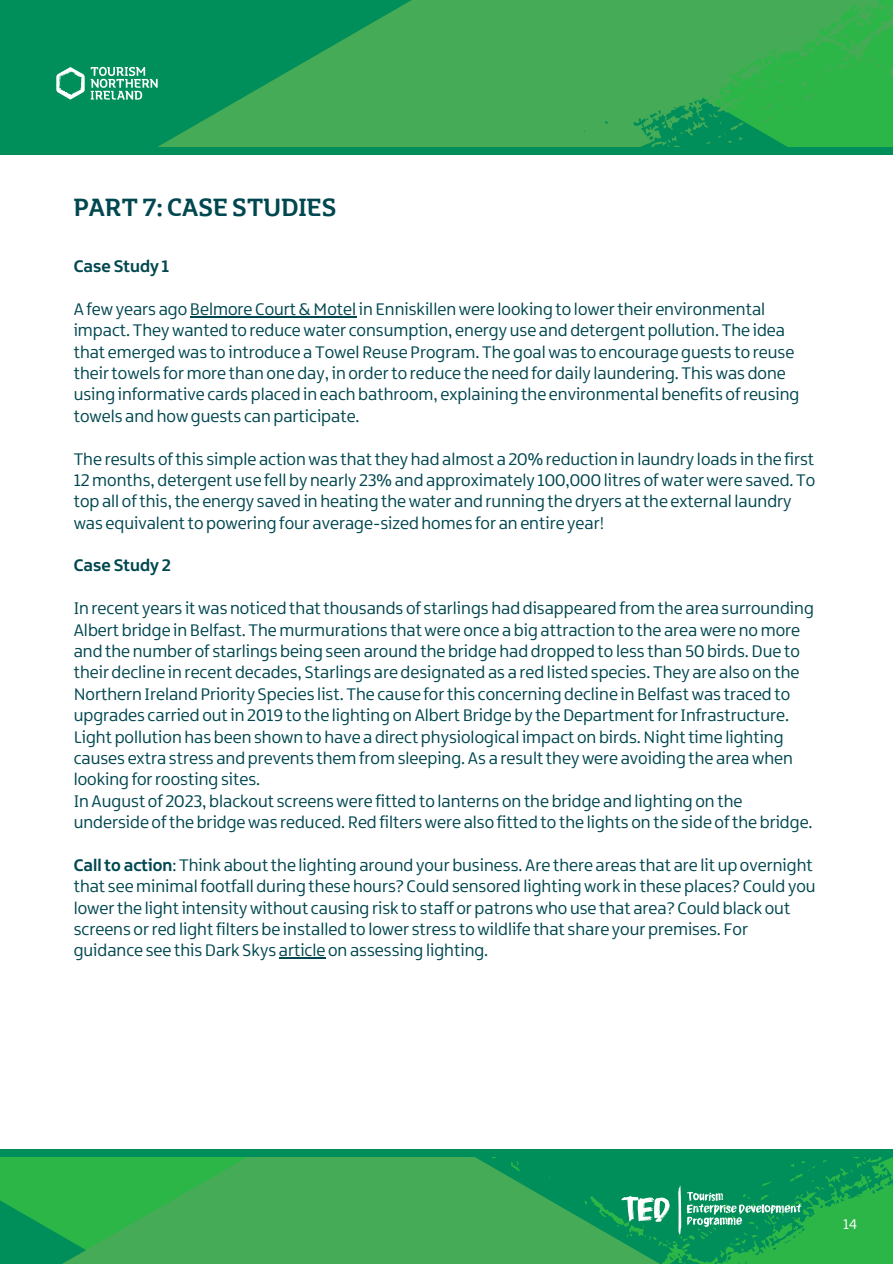
<style>
.page{position:relative;width:893px;height:1264px;background:#fff}
.page>*{position:absolute;margin:0;border:0;box-sizing:border-box;transform-origin:0 0}
.t1{font:27px "Northern Ireland Headline";color:#004750}
.t2{font:18px/21.3px "Northern Ireland";color:#004750}
.t3{font:700 18px "Northern Ireland";color:#004750}
.t4{font:15px "Northern Ireland";color:#fff}
.s1{font-weight:700}
</style>
<div class="page">
<div style="left:0;top:0;width:892px;height:147px;background:#008e5a"></div>
<svg style="left:80px;top:0;width:812px;height:155px;fill:#45ab56"></svg>
<div style="left:0;top:147px;width:892px;height:7px;background:#008e5a"></div>
<svg style="left:91px;top:67px;width:67px;height:33px"></svg>
<svg style="left:56px;top:67px;width:29px;height:33px"></svg>
<svg style="left:0;top:1149px;width:892px;height:114px;background:#2ba556"></svg>
<hr style="left:190px;top:316px;width:166px;height:1px;background:#004750">
<hr style="left:279px;top:957px;width:46px;height:1px;background:#004750">
<h1 class="t1" style="left:74px;top:195px;width:264px">PART7: CASE STUDIES</h1>
<p class="t3" style="left:74px;top:258px;width:97px">Case Study 1</p>
<p class="t2" style="left:74px;top:299px;width:727px">A fewyears ago Belmore Court&amp;Motel in Enniskillenwere looking to lowertheir environmental impact. Theywanted to reducewater consumption, energy use and detergent pollution. The idea that emergedwas to introduce a Towel Reuse Program. The goalwas to encourage guests to reuse theirtowels for more than one day, in orderto reduce the need for daily laundering. Thiswas done using informative cards placed in each bathroom, explaining the environmental benefits ofreusing towels and howguests can participate.</p>
<p class="t2" style="left:74px;top:449px;width:743px">The results ofthis simple actionwas thatthey had almost a 20% reduction in laundry loads in the first 12 months, detergent use fell by nearly 23% and approximately 100,000 litres ofwaterwere saved. To top all ofthis,the energy saved in heating thewater and running the dryers atthe external laundry was equivalentto powering four average-sized homes for an entire year!</p>
<p class="t3" style="left:74px;top:558px;width:99px">Case Study 2</p>
<p class="t2" style="left:74px;top:599px;width:741px">In recent years itwas noticed thatthousands of starlings had disappeared from the area surrounding Albert bridge in Belfast. The murmurations thatwere once a big attraction to the areawere no more and the number of starlings being seen around the bridge had dropped to less than 50 birds.Due to their decline in recent decades, Starlings are designated as a red listed species. They are also on the Northern Ireland Priority Species list. The cause forthis concerning decline in Belfastwas traced to upgrades carried outin 2019 to the lighting on Albert Bridge by theDepartmentforInfrastructure.<br>Light pollution has been shown to have a direct physiological impact on birds.Nighttime lighting causes extra stress and prevents them from sleeping. As a resulttheywere avoiding the areawhen looking forroosting sites.<br>In August of 2023, blackout screenswere fitted to lanterns on the bridge and lighting on the underside ofthe bridgewas reduced. Red filterswere also fitted to the lights on the side ofthe bridge.</p>
<p class="t2" style="left:74px;top:855px;width:743px"><span class="s1">Callto action</span>: Think aboutthe lighting around your business. Are there areas that are lit up overnight that see minimalfootfall during these hours? Could sensored lightingwork in these places? Could you lowerthe lightintensitywithout causing risk to staff or patronswho use that area? Could black out screens orred lightfilters be installed to lower stress towildlife that share your premises. For guidance see thisDark Skys article on assessing lighting.</p>
<p class="t4" style="left:842px;top:1217px;width:16px">14</p>
</div>
